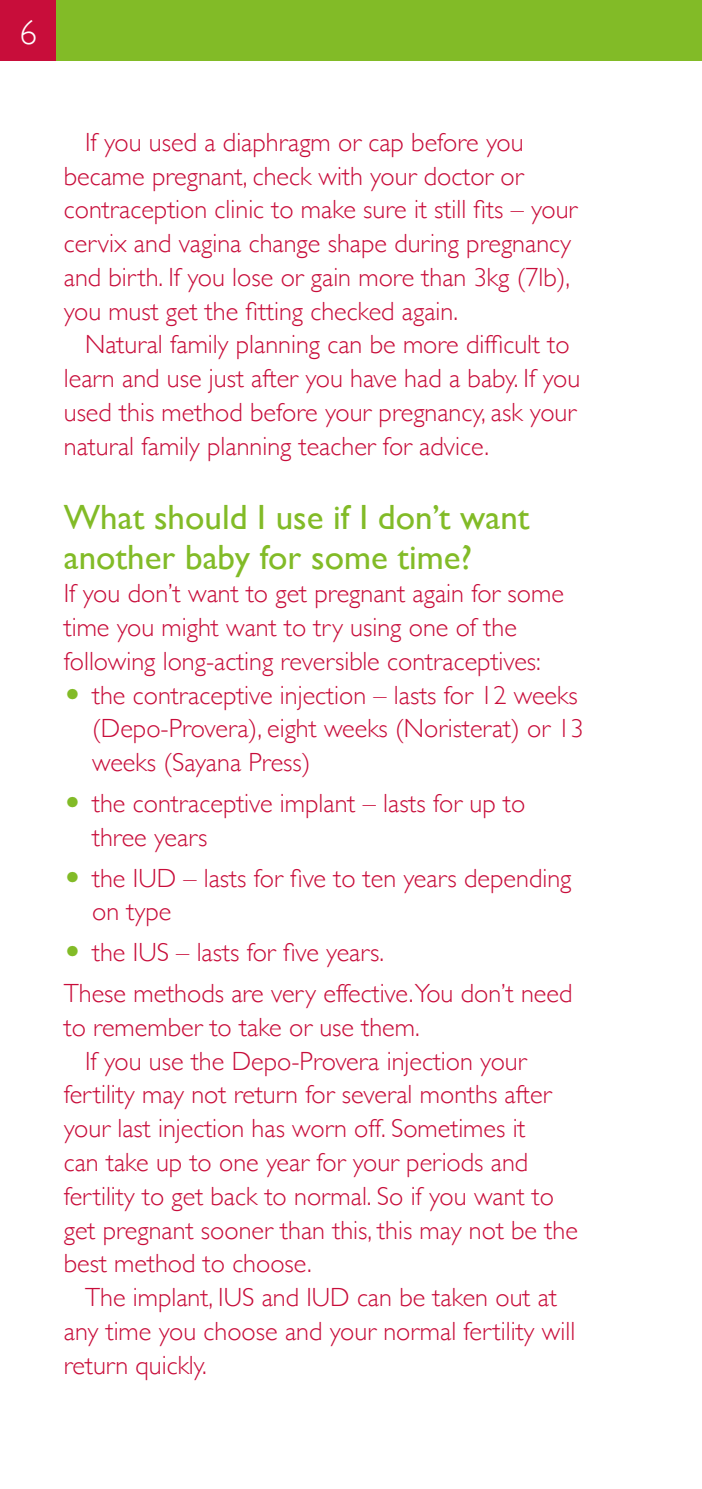
<style>
.page{position:relative;width:702px;height:1489px;background:#fff}
.page>*{position:absolute;margin:0;border:0;box-sizing:border-box;transform-origin:0 0}
.Sub_Header{font:35px/40px "Gill Sans";color:#82bb27}
.t1{font:300 35px "Gill Sans";color:#fff}
.Man_Body_text_1st_li{font:300 26.25px/33.8px "Gill Sans";color:#c80d3a}
.Main_Body_bullet_poi{font:300 26.25px/33.8px "Gill Sans";color:#c80d3a}
.Main_Body_text{font:300 26.25px/33.8px "Gill Sans";color:#c80d3a}
.s1{font-family:"European Pi Three";font-weight:400;color:#82bb27}
</style>
<div class="page">
<div style="left:0;top:0;width:57px;height:60px;background:#c80d3a"></div>
<div style="left:57px;top:0;width:645px;height:60px;background:#82bb27"></div>
<h1 class="t1" style="left:20px;top:5px;width:19px">6</h1>
<p class="Man_Body_text_1st_li" style="left:64px;top:124px;width:515px;text-indent:21px">If you used a diaphragm or cap before you became pregnant, check with your doctor or contraception clinic to make sure it still fits – your cervix and vagina change shape during pregnancy and birth. If you lose or gain more than 3kg (7lb), you must get the fitting checked again.</p>
<p class="Man_Body_text_1st_li" style="left:64px;top:327px;width:518px;text-indent:21px">Natural family planning can be more difficult to learn and use just after you have had a baby. If you used this method before your pregnancy, ask your natural family planning teacher for advice.</p>
<p class="Sub_Header" style="left:64px;top:496px;width:467px">What should I use if I don’t want another baby for some time?</p>
<p class="Main_Body_text" style="left:64px;top:575px;width:501px">If you don’t want to get pregnant again for some time you might want to try using one of the following long-acting reversible contraceptives:</p>
<p class="Main_Body_bullet_poi" style="left:92px;top:677px;width:493px;text-indent:-28px"><span class="s1">O</span> the contraceptive injection – lasts for 12 weeks (Depo-Provera), eight weeks (Noristerat) or 13 weeks (Sayana Press)</p>
<p class="Main_Body_bullet_poi" style="left:92px;top:785px;width:434px;text-indent:-28px"><span class="s1">O</span> the contraceptive implant – lasts for up to three years</p>
<p class="Main_Body_bullet_poi" style="left:92px;top:860px;width:480px;text-indent:-28px"><span class="s1">O</span> the IUD – lasts for five to ten years depending on type</p>
<p class="Main_Body_bullet_poi" style="left:64px;top:934px;width:322px"><span class="s1">O</span> the IUS – lasts for five years.</p>
<p class="Main_Body_text" style="left:64px;top:975px;width:510px">These methods are very effective.You don’t need to remember to take or use them.</p>
<p class="Man_Body_text_1st_li" style="left:64px;top:1042px;width:515px;text-indent:21px">If you use the Depo-Provera injection your fertility may not return for several months after your last injection has worn off. Sometimes it<br>can take up to one year for your periods and fertility to get back to normal. So if you want to get pregnant sooner than this, this may not be the best method to choose.</p>
<p class="Man_Body_text_1st_li" style="left:64px;top:1279px;width:513px;text-indent:21px">The implant, IUS and IUD can be taken out at any time you choose and your normal fertility will return quickly.</p>
</div>
